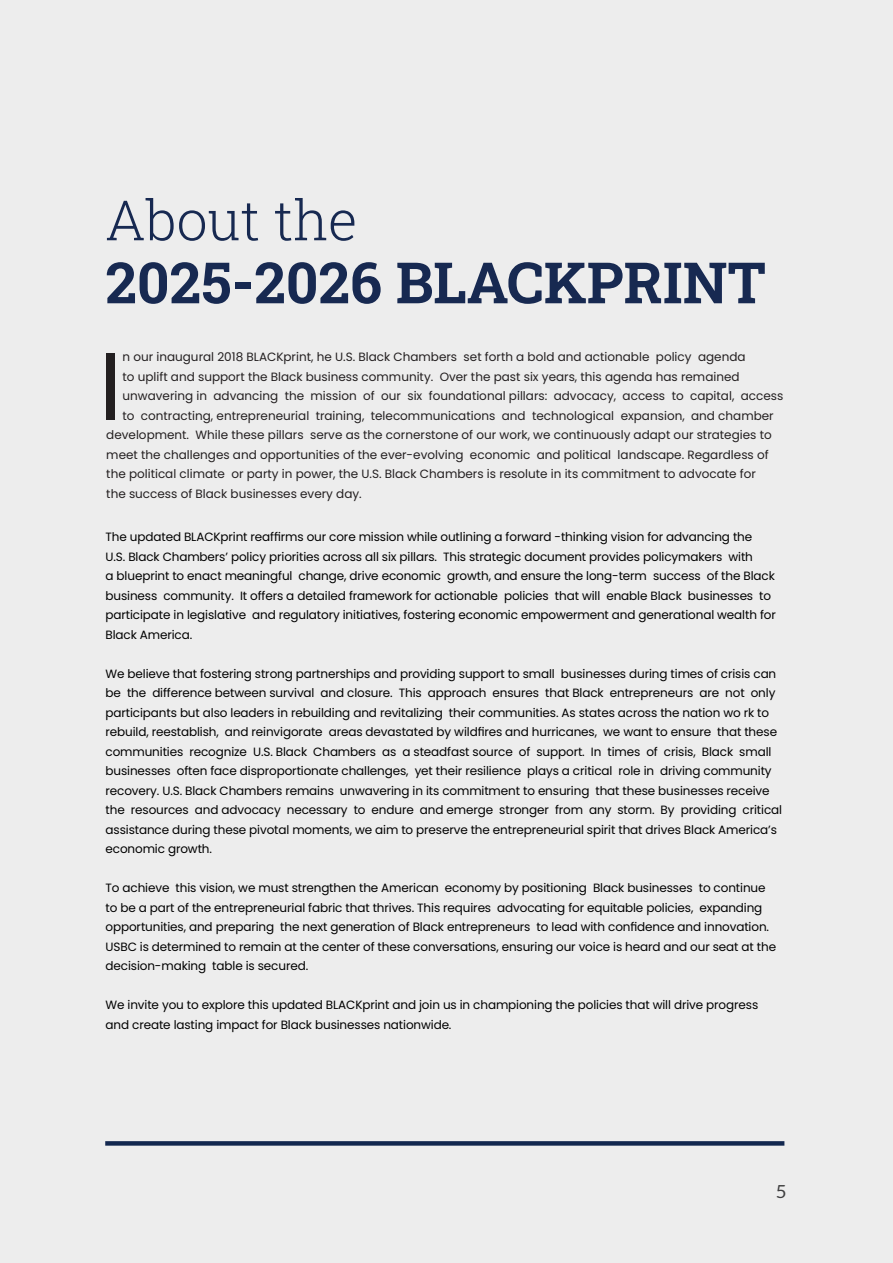
<style>
.page{position:relative;width:893px;height:1263px;background:#ededed}
.page>*{position:absolute;margin:0;border:0;box-sizing:border-box;transform-origin:0 0}
.t1{font:96px "Poppins";color:#231f20}
.t2{font:700 57px "Roboto Slab";color:#172951}
.t3{font:300 55.5px "Roboto Slab";color:#172951}
.t4{font:18px "Lato";color:#3e3e3f;scale:1.04 1}
.t5{font:12px "Poppins";letter-spacing:-.01em;color:#000}
.t6{font:12px "Poppins";color:#231f20}
</style>
<div class="page">
<div style="left:105px;top:1141px;width:679px;height:5px;background:#12274f"></div>
<p class="t3" style="left:105px;top:182px;width:253px">About the</p>
<p class="t2" style="left:105px;top:244px;width:662px">2025-2026 BLACKPRINT</p>
<p class="t1" style="left:99px;top:330px;width:25px">I</p>
<p class="t6" style="left:123px;top:350px;width:625px">n our inaugural 2018 BLACKprint, he U.S. Black Chambers set forth a bold and actionable policy agenda</p>
<p class="t6" style="left:123px;top:370px;width:619px">to uplift and support the Black business community. Over the past six years, this agenda has remained</p>
<p class="t6" style="left:123px;top:389px;width:662px">unwavering in advancing the mission of our six foundational pillars: advocacy, access to capital, access</p>
<p class="t6" style="left:123px;top:409px;width:653px">to contracting, entrepreneurial training, telecommunications and technological expansion, and chamber</p>
<p class="t6" style="left:106px;top:428px;width:667px">development. While these pillars serve as the cornerstone of our work, we continuously adapt our strategies to</p>
<p class="t6" style="left:106px;top:448px;width:664px">meet the challenges and opportunities of the ever-evolving economic and political landscape. Regardless of</p>
<p class="t6" style="left:106px;top:467px;width:651px">the political climate or party in power, the U.S. Black Chambers is resolute in its commitment to advocate for</p>
<p class="t6" style="left:106px;top:487px;width:257px">the success of Black businesses every day.</p>
<p class="t5" style="left:106px;top:530px;width:648px">The updated BLACKprint reaffirms our core mission while outlining a forward -thinking vision for advancing the</p>
<p class="t5" style="left:106px;top:549px;width:649px">U.S. Black Chambers’ policy priorities across all six pillars. This strategic document provides policymakers with</p>
<p class="t5" style="left:106px;top:569px;width:671px">a blueprint to enact meaningful change, drive economic growth, and ensure the long-term success of the Black</p>
<p class="t5" style="left:106px;top:588px;width:667px">business community. It offers a detailed framework for actionable policies that will enable Black businesses to</p>
<p class="t5" style="left:106px;top:608px;width:672px">participate in legislative and regulatory initiatives, fostering economic empowerment and generational wealth for</p>
<p class="t5" style="left:106px;top:627px;width:88px">Black America.</p>
<p class="t5" style="left:106px;top:666px;width:672px">We believe that fostering strong partnerships and providing support to small businesses during times of crisis can</p>
<p class="t5" style="left:106px;top:686px;width:671px">be the difference between survival and closure. This approach ensures that Black entrepreneurs are not only</p>
<p class="t5" style="left:106px;top:705px;width:665px">participants but also leaders in rebuilding and revitalizing their communities. As states across the nation wo rk to</p>
<p class="t5" style="left:106px;top:725px;width:673px">rebuild, reestablish, and reinvigorate areas devastated by wildfires and hurricanes, we want to ensure that these</p>
<p class="t5" style="left:106px;top:744px;width:667px">communities recognize U.S. Black Chambers as a steadfast source of support. In times of crisis, Black small</p>
<p class="t5" style="left:106px;top:764px;width:668px">businesses often face disproportionate challenges, yet their resilience plays a critical role in driving community</p>
<p class="t5" style="left:106px;top:783px;width:665px">recovery. U.S. Black Chambers remains unwavering in its commitment to ensuring that these businesses receive</p>
<p class="t5" style="left:106px;top:803px;width:678px">the resources and advocacy necessary to endure and emerge stronger from any storm. By providing critical</p>
<p class="t5" style="left:106px;top:822px;width:673px">assistance during these pivotal moments, we aim to preserve the entrepreneurial spirit that drives Black America’s</p>
<p class="t5" style="left:106px;top:842px;width:108px">economic growth.</p>
<p class="t5" style="left:106px;top:881px;width:661px">To achieve this vision, we must strengthen the American economy by positioning Black businesses to continue</p>
<p class="t5" style="left:106px;top:900px;width:658px">to be a part of the entrepreneurial fabric that thrives. This requires advocating for equitable policies, expanding</p>
<p class="t5" style="left:106px;top:920px;width:665px">opportunities, and preparing the next generation of Black entrepreneurs to lead with confidence and innovation.</p>
<p class="t5" style="left:106px;top:939px;width:672px">USBC is determined to remain at the center of these conversations, ensuring our voice is heard and our seat at the</p>
<p class="t5" style="left:106px;top:959px;width:204px">decision-making table is secured.</p>
<p class="t5" style="left:106px;top:998px;width:654px">We invite you to explore this updated BLACKprint and join us in championing the policies that will drive progress</p>
<p class="t5" style="left:106px;top:1017px;width:347px">and create lasting impact for Black businesses nationwide.</p>
<h3 class="t4" style="left:776px;top:1181px;width:12px">5</h3>
</div>
